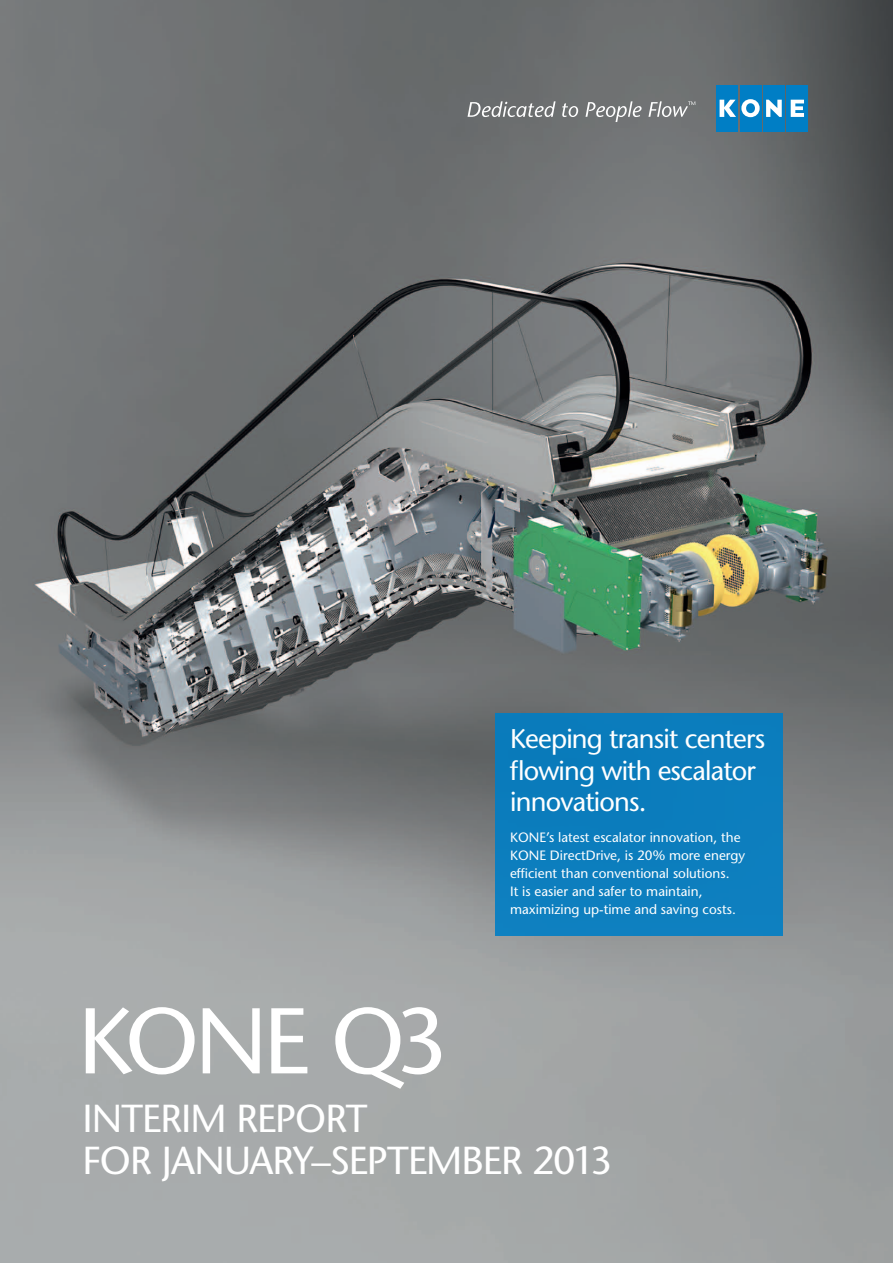
<style>
.page{position:relative;width:893px;height:1263px;background:#fff}
.page>*{position:absolute;margin:0;border:0;box-sizing:border-box;transform-origin:0 0}
.t1{font:500 93px "Stone Sans Std";letter-spacing:-.065em;color:#fff}
.t2{font:500 39px "Stone Sans Std";letter-spacing:-.025em;color:#fff}
.Blue_box_title{font:500 27px/31.5px "Stone Sans Std";letter-spacing:-.03em;color:#fff}
.Blue_box_text{font:500 13.5px/18px "Stone Sans Std";color:#fff}
</style>
<div class="page">
<img style="left:0;top:0;width:893px;height:1263px">
<div style="left:716px;top:85px;width:22px;height:46px;background:#007ec5"></div>
<div style="left:763px;top:85px;width:21px;height:46px;background:#007ec5"></div>
<svg style="left:766px;top:100px;width:16px;height:17px"></svg>
<div style="left:740px;top:85px;width:21px;height:46px;background:#007ec5"></div>
<svg style="left:720px;top:99px;width:40px;height:18px"></svg>
<div style="left:787px;top:85px;width:21px;height:46px;background:#007ec5"></div>
<svg style="left:791px;top:100px;width:13px;height:17px"></svg>
<svg style="left:468px;top:101px;width:88px;height:16px"></svg>
<svg style="left:562px;top:103px;width:16px;height:14px"></svg>
<svg style="left:585px;top:101px;width:57px;height:21px"></svg>
<svg style="left:648px;top:101px;width:47px;height:16px"></svg>
<div style="left:495px;top:713px;width:287px;height:223px;background:#0c7dbd"></div>
<p class="Blue_box_title" style="left:510px;top:723px;width:257px">Keeping transit centers flowing with escalator innovations.</p>
<p class="Blue_box_text" style="left:510px;top:828px;width:237px">KONE’s latest escalator innovation, the KONE DirectDrive, is 20% more energy efficient than conventional solutions.<br>It is easier and safer to maintain, maximizing up-time and saving costs.</p>
<p class="t1" style="left:78px;top:986px;width:371px">KONE Q3</p>
<p class="t2" style="left:82px;top:1095px;width:287px">INTERIM REPORT</p>
<p class="t2" style="left:82px;top:1137px;width:531px">FOR JANUARY–SEPTEMBER 2013</p>
</div>
